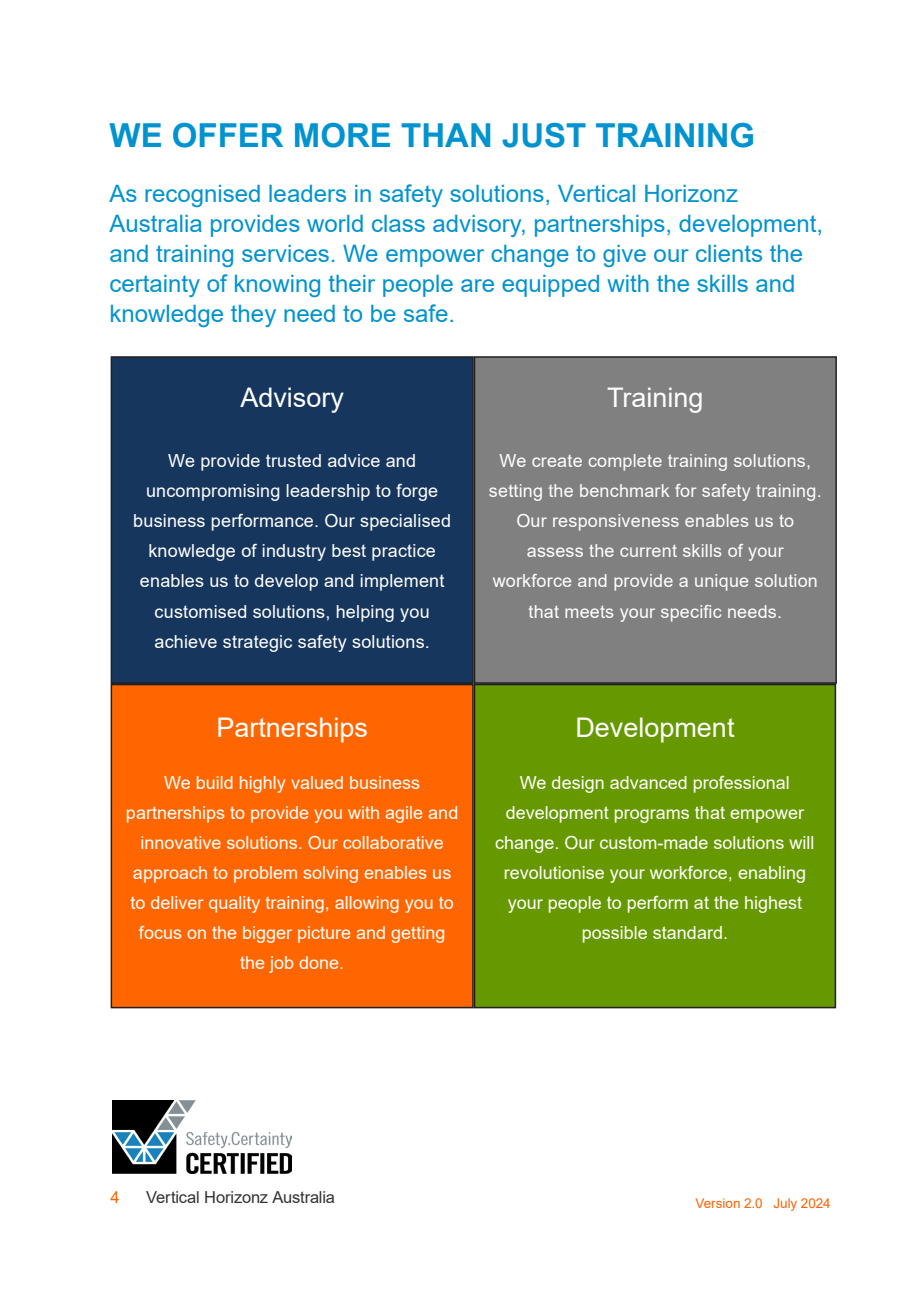
<style>
.page{position:relative;width:919px;height:1289px;background:#fff}
.page>*{position:absolute;margin:0;border:0;box-sizing:border-box;transform-origin:0 0}
.t1{font:700 33px "Arial";color:#0093d0}
.t2{font:27px "Arial";color:#fff}
.t3{font:24px/30px "Arial";color:#0093d0}
.t4{font:18px/30px "Arial";letter-spacing:.01em;color:#fff;text-align:center}
.body{font:16.5px "Arial";letter-spacing:-.01em;color:#333233}
.body-2{font:16.5px "Arial";color:#f96302}
.body-3{font:13.5px "Arial";color:#f96302}
</style>
<div class="page">
<div style="left:111px;top:357px;width:362px;height:326px;background:#16365d"></div>
<div style="left:111px;top:356px;width:362px;height:327px;border:2px solid #231f20"></div>
<div style="left:474px;top:357px;width:362px;height:326px;background:#808080"></div>
<div style="left:473px;top:356px;width:363px;height:327px;border:2px solid #231f20"></div>
<div style="left:111px;top:684px;width:362px;height:323px;background:#f60"></div>
<div style="left:111px;top:683px;width:362px;height:325px;border:2px solid #231f20"></div>
<div style="left:474px;top:684px;width:361px;height:323px;background:#690"></div>
<div style="left:473px;top:683px;width:363px;height:325px;border:2px solid #231f20"></div>
<img style="left:113px;top:1100px;width:178px;height:73px">
<p class="t1" style="left:109px;top:112px;width:647px">WE OFFER MORE THAN JUST TRAINING</p>
<p class="t3" style="left:109px;top:179px;width:630px">As recognised leaders in safety solutions, Vertical Horizonz</p>
<p class="t3" style="left:109px;top:209px;width:715px">Australia provides world class advisory, partnerships, development, and training services. We empower change to give our clients the certainty of knowing their people are equipped with the skills and knowledge they need to be safe.</p>
<p class="t2" style="left:240px;top:379px;width:105px">Advisory</p>
<p class="t4" style="left:168px;top:446px;width:249px">We provide trusted advice and</p>
<p class="t4" style="left:133px;top:476px;width:319px">uncompromising leadership to forge business performance. Our specialised knowledge of industry best practice</p>
<p class="t4" style="left:140px;top:566px;width:306px">enables us to develop and implement customised solutions, helping you achieve strategic safety solutions.</p>
<p class="t2" style="left:216px;top:709px;width:153px">Partnerships</p>
<p class="t4" style="left:164px;top:767px;width:257px">We build highly valued business</p>
<p class="t4" style="left:126px;top:797px;width:334px">partnerships to provide you with agile and innovative solutions. Our collaborative approach to problem solving enables us to deliver quality training, allowing you to focus on the bigger picture and getting the job done.</p>
<p class="t2" style="left:607px;top:379px;width:98px">Training</p>
<p class="t4" style="left:489px;top:446px;width:334px">We create complete training solutions, setting the benchmark for safety training.<br>Our responsiveness enables us to</p>
<p class="t4" style="left:527px;top:536px;width:258px">assess the current skills of your</p>
<p class="t4" style="left:492px;top:566px;width:326px">workforce and provide a unique solution that meets your specific needs.</p>
<p class="t2" style="left:575px;top:709px;width:161px">Development</p>
<p class="t4" style="left:520px;top:767px;width:271px">We design advanced professional</p>
<p class="t4" style="left:495px;top:797px;width:321px">development programs that empower change. Our custom-made solutions will revolutionise your workforce, enabling your people to perform at the highest possible standard.</p>
<p class="body-2" style="left:110px;top:1185px;width:11px">4</p>
<p class="body" style="left:146px;top:1185px;width:190px">Vertical Horizonz Australia</p>
<p class="body-3" style="left:695px;top:1193px;width:137px">Version 2.0 July 2024</p>
</div>
